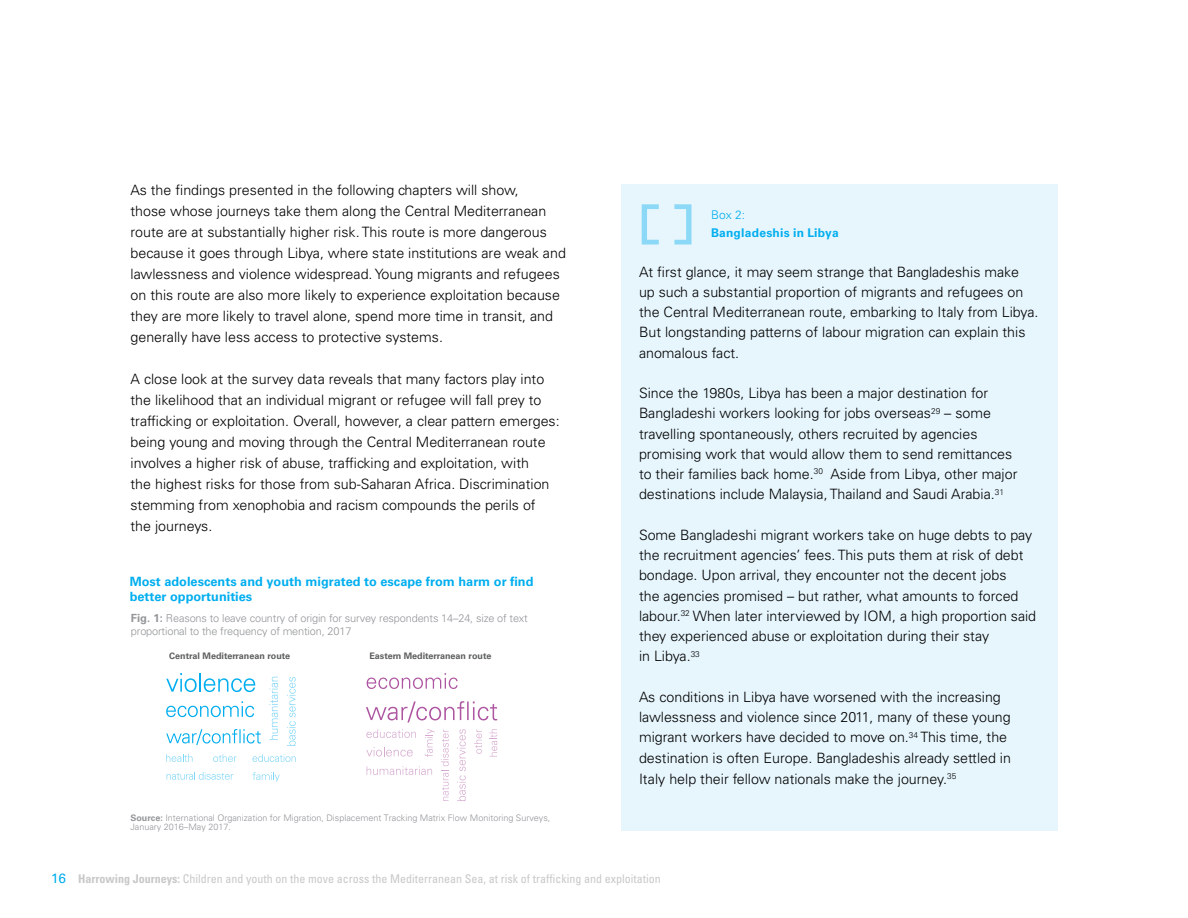
<style>
.page{position:relative;width:1188px;height:918px;background:#fff}
.page>*{position:absolute;margin:0;border:0;box-sizing:border-box;transform-origin:0 0}
.t1{font:300 14.25px/20.2px "Univers LT Std";color:#000}
.t2{font:700 12.75px/15.3px "Univers LT Std";color:#00aeef}
.t3{font:condensed 12px "Univers LT Std";color:#c9c8c9}
.t4{font:700 12px "Univers LT Std";letter-spacing:.02em;color:#00aeef}
.t5{font:300 12px "Univers LT Std";color:#00aeef}
.t6{font:300 10.95px/13.2px "Univers LT Std";letter-spacing:-.015em;color:#939598}
.t7{font:300 9px/9px "Univers LT Std";color:#939598}
.t8{font:700 9px "Univers LT Std";color:#5d5e5e}
.s1{font-weight:700;font-size:11.25px}
.s2{font-weight:700}
.s3{font-stretch:normal;font-size:13.5px;color:#00aeef}
</style>
<div class="page">
<div style="left:621px;top:184px;width:437px;height:647px;background:#e7f6fd"></div>
<svg style="left:642px;top:204px;width:17px;height:40px"></svg>
<svg style="left:674px;top:204px;width:18px;height:40px"></svg>
<svg style="left:252px;top:754px;width:44px;height:8px"></svg>
<svg style="left:166px;top:729px;width:95px;height:16px"></svg>
<svg style="left:166px;top:673px;width:89px;height:19px"></svg>
<svg style="left:213px;top:754px;width:24px;height:8px"></svg>
<svg style="left:287px;top:677px;width:9px;height:69px"></svg>
<svg style="left:253px;top:772px;width:27px;height:10px"></svg>
<svg style="left:167px;top:772px;width:66px;height:8px"></svg>
<svg style="left:166px;top:701px;width:88px;height:16px"></svg>
<svg style="left:166px;top:754px;width:27px;height:8px"></svg>
<svg style="left:269px;top:677px;width:9px;height:63px"></svg>
<svg style="left:366px;top:729px;width:50px;height:9px"></svg>
<svg style="left:366px;top:701px;width:131px;height:22px"></svg>
<svg style="left:366px;top:747px;width:47px;height:10px"></svg>
<svg style="left:474px;top:729px;width:8px;height:25px"></svg>
<svg style="left:457px;top:729px;width:9px;height:72px"></svg>
<svg style="left:425px;top:729px;width:10px;height:28px"></svg>
<svg style="left:441px;top:729px;width:8px;height:72px"></svg>
<svg style="left:367px;top:673px;width:91px;height:16px"></svg>
<svg style="left:489px;top:729px;width:8px;height:28px"></svg>
<svg style="left:367px;top:766px;width:65px;height:9px"></svg>
<p class="t1" style="left:131px;top:179px;width:437px;line-height:21px">As the findings presented in the following chapters will show,<br>those whose journeys take them along the Central Mediterranean route are at substantially higher risk. This route is more dangerous because it goes through Libya, where state institutions are weak and lawlessness and violence widespread. Young migrants and refugees on this route are also more likely to experience exploitation because they are more likely to travel alone, spend more time in transit, and generally have less access to protective systems.</p>
<p class="t1" style="left:131px;top:368px;width:431px;line-height:21px">A close look at the survey data reveals that many factors play into the likelihood that an individual migrant or refugee will fall prey to trafficking or exploitation. Overall, however, a clear pattern emerges: being young and moving through the Central Mediterranean route involves a higher risk of abuse, trafficking and exploitation, with<br>the highest risks for those from sub-Saharan Africa. Discrimination stemming from xenophobia and racism compounds the perils of the journeys.</p>
<p class="t2" style="left:130px;top:574px;width:405px">Most adolescents and youth migrated to escape from harm or find better opportunities</p>
<p class="t6" style="left:131px;top:611px;width:399px"><span class="s1">Fig. 1:</span> Reasons to leave country of origin for survey respondents 14–24, size of text proportional to the frequency of mention, 2017</p>
<p class="t8" style="left:169px;top:651px;width:122px">Central Mediterranean route</p>
<p class="t8" style="left:369px;top:651px;width:124px">Eastern Mediterranean route</p>
<p class="t7" style="left:130px;top:813px;width:422px"><span class="s2">Source:</span> International Organization for Migration, Displacement Tracking Matrix Flow Monitoring Surveys,<br>January 2016–May 2017.</p>
<p class="t5" style="left:711px;top:207px;width:36px">Box 2:</p>
<p class="t4" style="left:711px;top:226px;width:129px">Bangladeshis in Libya</p>
<p class="t1" style="left:639px;top:261px;width:401px">At first glance, it may seem strange that Bangladeshis make<br>up such a substantial proportion of migrants and refugees on the Central Mediterranean route, embarking to Italy from Libya.<br>But longstanding patterns of labour migration can explain this anomalous fact.</p>
<p class="t1" style="left:639px;top:383px;width:380px">Since the 1980s, Libya has been a major destination for Bangladeshi workers looking for jobs overseas<sup>29</sup> – some travelling spontaneously, others recruited by agencies promising work that would allow them to send remittances to their families back home.<sup>30</sup> Aside from Libya, other major destinations include Malaysia, Thailand and Saudi Arabia.<sup>31</sup></p>
<p class="t1" style="left:639px;top:525px;width:399px">Some Bangladeshi migrant workers take on huge debts to pay the recruitment agencies’ fees. This puts them at risk of debt bondage. Upon arrival, they encounter not the decent jobs<br>the agencies promised – but rather, what amounts to forced labour.<sup>32</sup> When later interviewed by IOM, a high proportion said they experienced abuse or exploitation during their stay<br>in Libya.<sup>33</sup></p>
<p class="t1" style="left:639px;top:687px;width:374px">As conditions in Libya have worsened with the increasing lawlessness and violence since 2011, many of these young migrant workers have decided to move on.<sup>34</sup> This time, the destination is often Europe. Bangladeshis already settled in Italy help their fellow nationals make the journey.<sup>35</sup></p>
<p class="t3" style="left:51px;top:871px;width:611px"><span class="s3">16</span> <span class="s2">Harrowing Journeys:</span> Children and youth on the move across the Mediterranean Sea, at risk of trafficking and exploitation</p>
</div>
